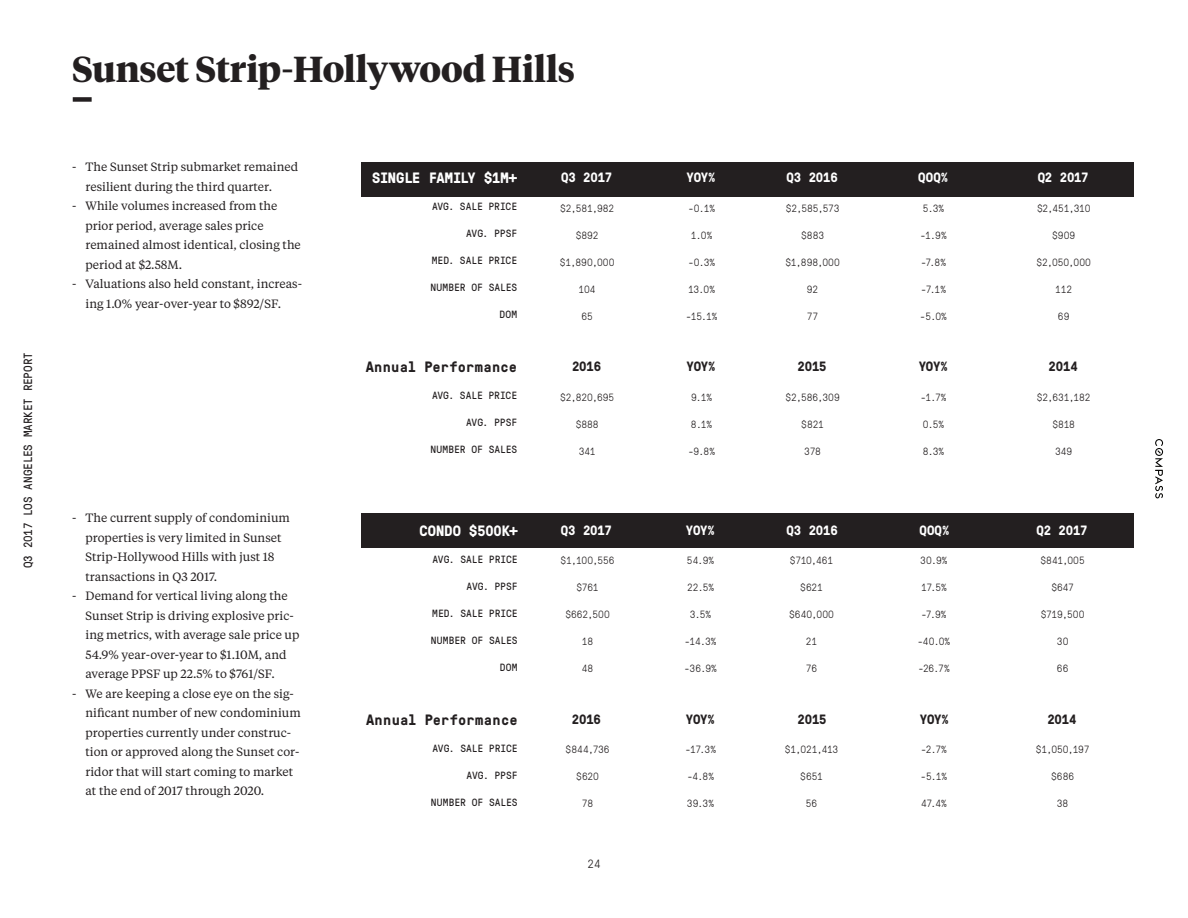
<style>
.page{position:relative;width:1188px;height:918px;background:#fff}
.page>*{position:absolute;margin:0;border:0;box-sizing:border-box;transform-origin:0 0}
.t1{font:700 36px "Tiempos Headline";letter-spacing:-.005em;color:#231f20}
.t2{font:700 15px "GT Pressura Mono";letter-spacing:.015em;color:#231f20}
.t3{font:700 15px "GT Pressura Mono";letter-spacing:-.01em;color:#fff}
.t4{font:700 13.5px "GT Pressura Mono";letter-spacing:-.015em;color:#fff}
.t5{font:700 13.5px "GT Pressura Mono";letter-spacing:-.015em;color:#231f20}
.t6{font:12px/19.5px "Tiempos Text";color:#231f20}
.t7{font:12px "GT Pressura Mono";letter-spacing:-.01em;color:#231f20}
.t8{font:300 12px "GT Pressura Mono";color:#231f20}
.t9{font:300 10.5px "GT Pressura Mono";letter-spacing:-.005em;color:#231f20}
.t10{font:10.5px "GT Pressura Mono";letter-spacing:-.005em;color:#231f20}
</style>
<div class="page">
<svg style="left:1155px;top:439px;width:8px;height:59px"></svg>
<div style="left:73px;top:97px;width:19px;height:5px;background:#231f20"></div>
<div style="left:362px;top:513px;width:772px;height:34px;background:#231f20"></div>
<div style="left:362px;top:162px;width:772px;height:34px;background:#231f20"></div>
<p class="t7" style="left:19px;top:568px;width:218px;rotate:-90deg">Q3 2017 LOS ANGELES MARKET REPORT</p>
<h1 class="t1" style="left:72px;top:44px;width:504px">Sunset Strip-Hollywood Hills</h1>
<p class="t6" style="left:86px;top:157px;width:214px;text-indent:-14px">- The Sunset Strip submarket remained resilient during the third quarter.</p>
<p class="t6" style="left:86px;top:196px;width:217px;text-indent:-14px">- While volumes increased from the prior period, average sales price remained almost identical, closing the period at $2.58M.</p>
<p class="t6" style="left:86px;top:274px;width:218px;text-indent:-14px">- Valuations also held constant, increas&shy;ing 1.0% year-over-year to $892/SF.</p>
<p class="t6" style="left:86px;top:508px;width:206px;text-indent:-14px">- The current supply of condominium properties is very limited in Sunset Strip-Hollywood Hills with just 18 transactions in Q3 2017.</p>
<p class="t6" style="left:86px;top:586px;width:216px;text-indent:-14px">- Demand for vertical living along the Sunset Strip is driving explosive pric&shy;ing metrics, with average sale price up 54.9% year-over-year to $1.10M, and average PPSF up 22.5% to $761/SF.</p>
<p class="t6" style="left:86px;top:683px;width:217px;text-indent:-14px">- We are keeping a close eye on the sig&shy;nificant number of new condominium properties currently under construc&shy;tion or approved along the Sunset cor&shy;ridor that will start coming to market at the end of 2017 through 2020.</p>
<p class="t3" style="left:372px;top:167px;width:147px">SINGLE FAMILY $1M+</p>
<p class="t10" style="left:432px;top:199px;width:87px">AVG. SALE PRICE</p>
<p class="t10" style="left:466px;top:226px;width:52px">AVG. PPSF</p>
<p class="t10" style="left:432px;top:253px;width:87px">MED. SALE PRICE</p>
<p class="t10" style="left:430px;top:280px;width:88px">NUMBER OF SALES</p>
<p class="t10" style="left:499px;top:307px;width:19px">DOM</p>
<p class="t2" style="left:366px;top:356px;width:153px">Annual Performance</p>
<p class="t10" style="left:432px;top:388px;width:87px">AVG. SALE PRICE</p>
<p class="t10" style="left:466px;top:415px;width:52px">AVG. PPSF</p>
<p class="t10" style="left:430px;top:442px;width:88px">NUMBER OF SALES</p>
<p class="t3" style="left:420px;top:520px;width:99px">CONDO $500K+</p>
<p class="t10" style="left:433px;top:552px;width:87px">AVG. SALE PRICE</p>
<p class="t10" style="left:467px;top:579px;width:52px">AVG. PPSF</p>
<p class="t10" style="left:432px;top:606px;width:87px">MED. SALE PRICE</p>
<p class="t10" style="left:431px;top:633px;width:88px">NUMBER OF SALES</p>
<p class="t10" style="left:500px;top:660px;width:19px">DOM</p>
<p class="t2" style="left:366px;top:709px;width:153px">Annual Performance</p>
<p class="t10" style="left:433px;top:741px;width:87px">AVG. SALE PRICE</p>
<p class="t10" style="left:467px;top:768px;width:52px">AVG. PPSF</p>
<p class="t10" style="left:431px;top:795px;width:88px">NUMBER OF SALES</p>
<p class="t4" style="left:561px;top:168px;width:53px">Q3 2017</p>
<p class="t9" style="left:560px;top:201px;width:55px">$2,581,982</p>
<p class="t9" style="left:576px;top:228px;width:24px">$892</p>
<p class="t9" style="left:560px;top:255px;width:56px">$1,890,000</p>
<p class="t9" style="left:579px;top:282px;width:19px">104</p>
<p class="t9" style="left:581px;top:309px;width:13px">65</p>
<p class="t5" style="left:572px;top:357px;width:31px">2016</p>
<p class="t9" style="left:560px;top:390px;width:56px">$2,820,695</p>
<p class="t9" style="left:576px;top:417px;width:25px">$888</p>
<p class="t9" style="left:579px;top:444px;width:18px">341</p>
<p class="t4" style="left:561px;top:521px;width:53px">Q3 2017</p>
<p class="t9" style="left:561px;top:553px;width:55px">$1,100,556</p>
<p class="t9" style="left:577px;top:580px;width:24px">$761</p>
<p class="t9" style="left:565px;top:607px;width:46px">$662,500</p>
<p class="t9" style="left:582px;top:634px;width:13px">18</p>
<p class="t9" style="left:582px;top:661px;width:13px">48</p>
<p class="t5" style="left:572px;top:710px;width:31px">2016</p>
<p class="t9" style="left:566px;top:742px;width:46px">$844,736</p>
<p class="t9" style="left:576px;top:769px;width:24px">$620</p>
<p class="t9" style="left:582px;top:796px;width:13px">78</p>
<p class="t8" style="left:587px;top:855px;width:15px">24</p>
<p class="t4" style="left:687px;top:168px;width:31px">YOY%</p>
<p class="t4" style="left:786px;top:168px;width:53px">Q3 2016</p>
<p class="t9" style="left:688px;top:201px;width:29px">-0.1%</p>
<p class="t9" style="left:691px;top:228px;width:23px">1.0%</p>
<p class="t9" style="left:688px;top:255px;width:29px">-0.3%</p>
<p class="t9" style="left:688px;top:282px;width:29px">13.0%</p>
<p class="t9" style="left:686px;top:309px;width:33px">-15.1%</p>
<p class="t9" style="left:786px;top:201px;width:55px">$2,585,573</p>
<p class="t9" style="left:801px;top:228px;width:25px">$883</p>
<p class="t9" style="left:785px;top:255px;width:56px">$1,898,000</p>
<p class="t9" style="left:807px;top:282px;width:13px">92</p>
<p class="t9" style="left:807px;top:309px;width:13px">77</p>
<p class="t5" style="left:687px;top:357px;width:31px">YOY%</p>
<p class="t5" style="left:798px;top:357px;width:31px">2015</p>
<p class="t9" style="left:691px;top:390px;width:23px">9.1%</p>
<p class="t9" style="left:691px;top:417px;width:23px">8.1%</p>
<p class="t9" style="left:688px;top:444px;width:29px">-9.8%</p>
<p class="t9" style="left:785px;top:390px;width:56px">$2,586,309</p>
<p class="t9" style="left:801px;top:417px;width:24px">$821</p>
<p class="t9" style="left:804px;top:444px;width:18px">378</p>
<p class="t4" style="left:686px;top:521px;width:31px">YOY%</p>
<p class="t4" style="left:786px;top:521px;width:53px">Q3 2016</p>
<p class="t9" style="left:687px;top:553px;width:29px">54.9%</p>
<p class="t9" style="left:687px;top:580px;width:29px">22.5%</p>
<p class="t9" style="left:690px;top:607px;width:23px">3.5%</p>
<p class="t9" style="left:685px;top:634px;width:34px">-14.3%</p>
<p class="t9" style="left:684px;top:661px;width:34px">-36.9%</p>
<p class="t9" style="left:790px;top:553px;width:45px">$710,461</p>
<p class="t9" style="left:800px;top:580px;width:24px">$621</p>
<p class="t9" style="left:789px;top:607px;width:46px">$640,000</p>
<p class="t9" style="left:806px;top:634px;width:13px">21</p>
<p class="t9" style="left:806px;top:661px;width:13px">76</p>
<p class="t5" style="left:686px;top:710px;width:31px">YOY%</p>
<p class="t5" style="left:798px;top:710px;width:31px">2015</p>
<p class="t9" style="left:685px;top:742px;width:33px">-17.3%</p>
<p class="t9" style="left:687px;top:769px;width:29px">-4.8%</p>
<p class="t9" style="left:687px;top:796px;width:29px">39.3%</p>
<p class="t9" style="left:785px;top:742px;width:55px">$1,021,413</p>
<p class="t9" style="left:800px;top:769px;width:24px">$651</p>
<p class="t9" style="left:806px;top:796px;width:13px">56</p>
<p class="t4" style="left:918px;top:168px;width:31px">QOQ%</p>
<p class="t9" style="left:923px;top:201px;width:23px">5.3%</p>
<p class="t9" style="left:920px;top:228px;width:28px">-1.9%</p>
<p class="t9" style="left:921px;top:255px;width:27px">-7.8%</p>
<p class="t9" style="left:921px;top:282px;width:27px">-7.1%</p>
<p class="t9" style="left:920px;top:309px;width:29px">-5.0%</p>
<p class="t5" style="left:919px;top:357px;width:31px">YOY%</p>
<p class="t9" style="left:920px;top:390px;width:28px">-1.7%</p>
<p class="t9" style="left:923px;top:417px;width:23px">0.5%</p>
<p class="t9" style="left:923px;top:444px;width:23px">8.3%</p>
<p class="t4" style="left:920px;top:521px;width:31px">QOQ%</p>
<p class="t9" style="left:920px;top:553px;width:29px">30.9%</p>
<p class="t9" style="left:921px;top:580px;width:27px">17.5%</p>
<p class="t9" style="left:921px;top:607px;width:27px">-7.9%</p>
<p class="t9" style="left:917px;top:634px;width:34px">-40.0%</p>
<p class="t9" style="left:918px;top:661px;width:33px">-26.7%</p>
<p class="t5" style="left:920px;top:710px;width:31px">YOY%</p>
<p class="t9" style="left:921px;top:742px;width:28px">-2.7%</p>
<p class="t9" style="left:921px;top:769px;width:28px">-5.1%</p>
<p class="t9" style="left:921px;top:796px;width:27px">47.4%</p>
<p class="t4" style="left:1038px;top:168px;width:53px">Q2 2017</p>
<p class="t9" style="left:1037px;top:201px;width:55px">$2,451,310</p>
<p class="t9" style="left:1052px;top:228px;width:25px">$909</p>
<p class="t9" style="left:1036px;top:255px;width:56px">$2,050,000</p>
<p class="t9" style="left:1055px;top:282px;width:19px">112</p>
<p class="t9" style="left:1058px;top:309px;width:13px">69</p>
<p class="t5" style="left:1049px;top:357px;width:31px">2014</p>
<p class="t9" style="left:1037px;top:390px;width:55px">$2,631,182</p>
<p class="t9" style="left:1052px;top:417px;width:24px">$818</p>
<p class="t9" style="left:1055px;top:444px;width:19px">349</p>
<p class="t4" style="left:1036px;top:521px;width:53px">Q2 2017</p>
<p class="t9" style="left:1041px;top:553px;width:46px">$841,005</p>
<p class="t9" style="left:1051px;top:580px;width:24px">$647</p>
<p class="t9" style="left:1041px;top:607px;width:45px">$719,500</p>
<p class="t9" style="left:1057px;top:634px;width:13px">30</p>
<p class="t9" style="left:1057px;top:661px;width:13px">66</p>
<p class="t5" style="left:1047px;top:710px;width:31px">2014</p>
<p class="t9" style="left:1036px;top:742px;width:55px">$1,050,197</p>
<p class="t9" style="left:1051px;top:769px;width:25px">$686</p>
<p class="t9" style="left:1057px;top:796px;width:13px">38</p>
</div>
